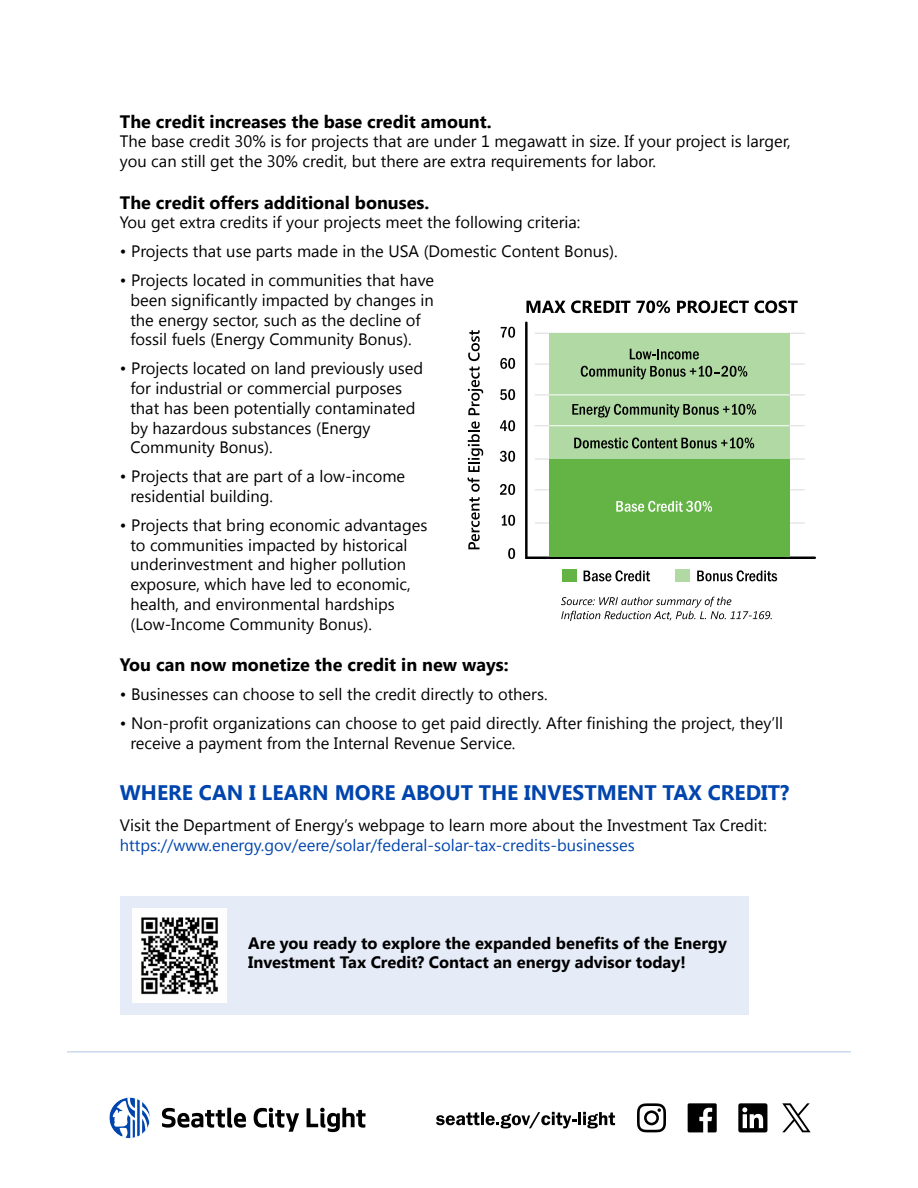
<style>
.page{position:relative;width:918px;height:1188px;background:#fff}
.page>*{position:absolute;margin:0;border:0;box-sizing:border-box;transform-origin:0 0}
.t1{font:700 21px "Segoe UI";color:#0045ad}
.t2{font:700 18px "Segoe UI";color:#000}
.t3{font:16.5px/19.8px "Segoe UI";color:#000}
.t4{font:700 16.5px/19.8px "Segoe UI";color:#000}
.t5{font:16.5px "Segoe UI";color:#0045ad}
</style>
<div class="page">
<svg style="left:436px;top:1112px;width:179px;height:16px"></svg>
<svg style="left:688px;top:1103px;width:29px;height:29px"></svg>
<svg style="left:738px;top:1103px;width:29px;height:29px"></svg>
<svg style="left:637px;top:1103px;width:29px;height:29px"></svg>
<svg style="left:782px;top:1103px;width:29px;height:29px"></svg>
<svg style="left:162px;top:1108px;width:84px;height:20px"></svg>
<svg style="left:254px;top:1108px;width:45px;height:24px"></svg>
<svg style="left:307px;top:1108px;width:59px;height:24px"></svg>
<svg style="left:109px;top:1097px;width:42px;height:42px"></svg>
<hr style="left:68px;top:1051px;width:782px;height:2px;background:#ccdaef">
<div style="left:120px;top:896px;width:628px;height:119px;background:#e6ecf7"></div>
<img style="left:133px;top:908px;width:94px;height:94px">
<svg style="left:525px;top:322px;width:291px;height:237px"></svg>
<hr style="left:535px;top:395px;width:270px;height:1px;background:#dbdbdb">
<hr style="left:535px;top:364px;width:270px;height:1px;background:#dbdbdb">
<hr style="left:535px;top:333px;width:270px;height:1px;background:#dbdbdb">
<hr style="left:535px;top:459px;width:270px;height:1px;background:#dbdbdb">
<hr style="left:535px;top:523px;width:270px;height:1px;background:#dbdbdb">
<hr style="left:535px;top:425px;width:270px;height:1px;background:#dbdbdb">
<hr style="left:535px;top:489px;width:270px;height:1px;background:#dbdbdb">
<svg style="left:508px;top:548px;width:7px;height:11px"></svg>
<svg style="left:502px;top:515px;width:13px;height:11px"></svg>
<svg style="left:500px;top:484px;width:15px;height:11px"></svg>
<svg style="left:500px;top:451px;width:15px;height:11px"></svg>
<svg style="left:500px;top:420px;width:15px;height:11px"></svg>
<svg style="left:500px;top:389px;width:15px;height:11px"></svg>
<svg style="left:500px;top:358px;width:15px;height:11px"></svg>
<svg style="left:501px;top:327px;width:14px;height:11px"></svg>
<svg style="left:468px;top:478px;width:12px;height:71px"></svg>
<svg style="left:468px;top:421px;width:15px;height:51px"></svg>
<svg style="left:468px;top:367px;width:15px;height:48px"></svg>
<svg style="left:468px;top:330px;width:12px;height:31px"></svg>
<div style="left:549px;top:333px;width:241px;height:126px;background:#b0d9a3"></div>
<div style="left:549px;top:459px;width:241px;height:98px;background:#63b345"></div>
<svg style="left:526px;top:300px;width:144px;height:13px"></svg>
<svg style="left:677px;top:300px;width:72px;height:13px"></svg>
<svg style="left:755px;top:300px;width:43px;height:13px"></svg>
<svg style="left:584px;top:570px;width:66px;height:11px"></svg>
<div style="left:562px;top:569px;width:14px;height:13px;background:#63b345"></div>
<svg style="left:616px;top:501px;width:96px;height:11px"></svg>
<svg style="left:574px;top:437px;width:180px;height:11px"></svg>
<svg style="left:572px;top:404px;width:184px;height:14px"></svg>
<svg style="left:630px;top:349px;width:69px;height:11px"></svg>
<svg style="left:581px;top:366px;width:166px;height:13px"></svg>
<svg style="left:697px;top:570px;width:80px;height:11px"></svg>
<div style="left:675px;top:569px;width:14px;height:13px;background:#b0d9a3"></div>
<svg style="left:561px;top:597px;width:211px;height:24px"></svg>
<hr style="left:549px;top:395px;width:241px;height:1px;background:#fff">
<hr style="left:549px;top:425px;width:241px;height:1px;background:#fff">
<p class="t2" style="left:120px;top:108px;width:373px">The credit increases the base credit amount.</p>
<p class="t3" style="left:120px;top:131px;width:672px">The base credit 30% is for projects that are under 1 megawatt in size. If your project is larger, you can still get the 30% credit, but there are extra requirements for labor.</p>
<p class="t2" style="left:120px;top:189px;width:311px">The credit offers additional bonuses.</p>
<p class="t3" style="left:120px;top:212px;width:462px">You get extra credits if your projects meet the following criteria:</p>
<p class="t3" style="left:120px;top:241px;width:499px">• Projects that use parts made in the USA (Domestic Content Bonus).</p>
<p class="t3" style="left:130px;top:269px;width:305px;text-indent:-10px">• Projects located in communities that have been significantly impacted by changes in the energy sector, such as the decline of fossil fuels (Energy Community Bonus).</p>
<p class="t3" style="left:130px;top:358px;width:294px;text-indent:-10px">• Projects located on land previously used for industrial or commercial purposes that has been potentially contaminated by hazardous substances (Energy Community Bonus).</p>
<p class="t3" style="left:130px;top:466px;width:276px;text-indent:-10px">• Projects that are part of a low-income residential building.</p>
<p class="t3" style="left:130px;top:514px;width:299px;text-indent:-10px">• Projects that bring economic advantages to communities impacted by historical underinvestment and higher pollution exposure, which have led to economic, health, and environmental hardships (Low-Income Community Bonus).</p>
<p class="t2" style="left:120px;top:652px;width:390px">You can now monetize the credit in new ways:</p>
<p class="t3" style="left:120px;top:683px;width:429px">• Businesses can choose to sell the credit directly to others.</p>
<p class="t3" style="left:130px;top:712px;width:654px;text-indent:-10px">• Non-profit organizations can choose to get paid directly. After finishing the project, they’ll receive a payment from the Internal Revenue Service.</p>
<p class="t1" style="left:120px;top:777px;width:671px">WHERE CAN I LEARN MORE ABOUT THE INVESTMENT TAX CREDIT?</p>
<p class="t3" style="left:120px;top:815px;width:649px">Visit the Department of Energy’s webpage to learn more about the Investment Tax Credit:</p>
<p class="t5" style="left:120px;top:834px;width:516px">https://www.energy.gov/eere/solar/federal-solar-tax-credits-businesses</p>
<p class="t4" style="left:248px;top:932px;width:480px">Are you ready to explore the expanded benefits of the Energy<br>Investment Tax Credit? Contact an energy advisor today!</p>
</div>
